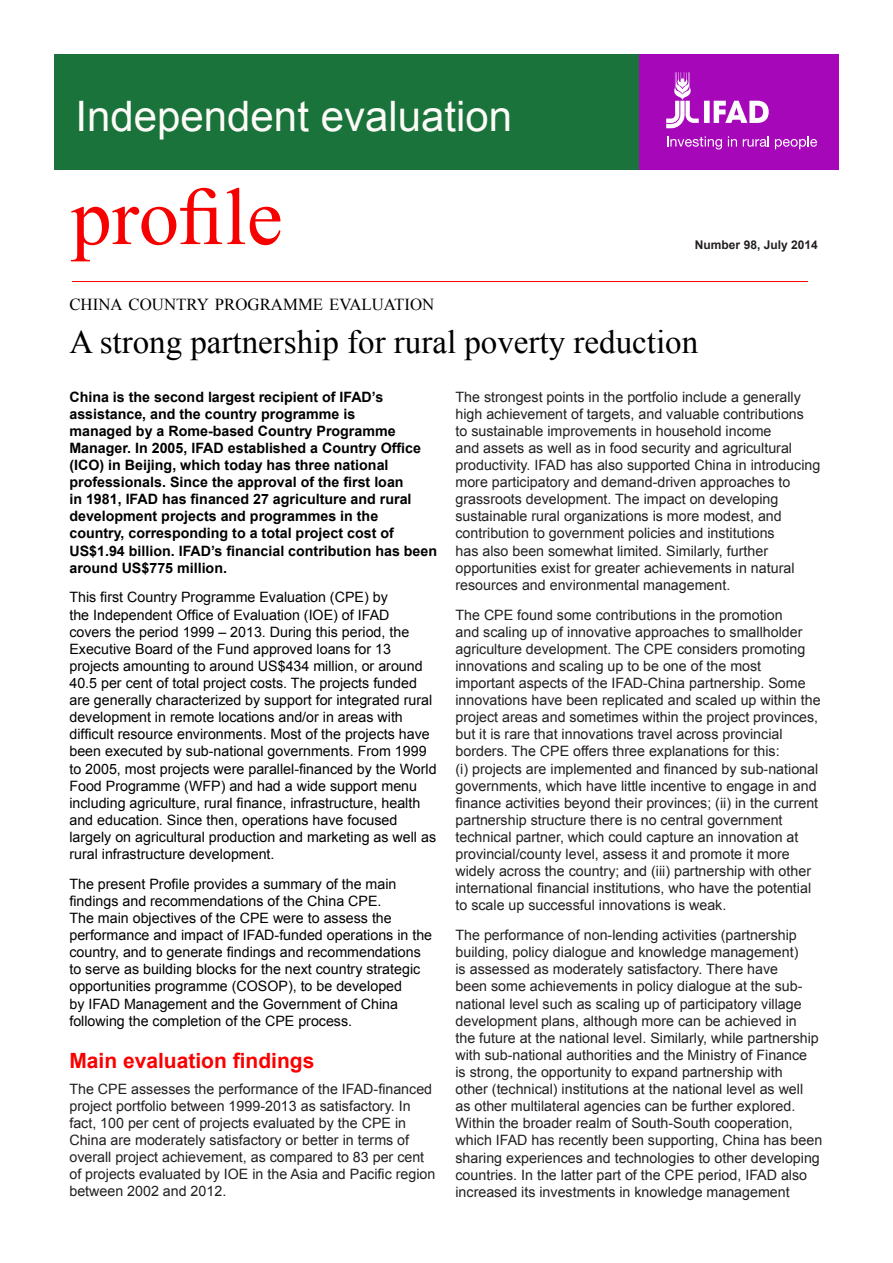
<style>
.page{position:relative;width:893px;height:1263px;background:#fff}
.page>*{position:absolute;margin:0;border:0;box-sizing:border-box;transform-origin:0 0}
.t1{font:81px "Times New Roman";color:#f60000}
.t2{font:42px "Arial";color:#fcfbf7}
.t3{font:33px "Times New Roman";color:#000}
.t4{font:700 21px "Arial";color:#fa0000}
.t5{font:16.8px "Times New Roman";color:#000}
.t6{font:14.25px/17.1px "Arial";color:#231f20}
.t7{font:14.25px/17.1px "Arial";color:#000}
.t8{font:700 14.25px/17.1px "Arial";color:#000}
.t9{font:700 12px "Arial";color:#231f20}
</style>
<div class="page">
<hr style="left:72px;top:281px;width:736px;height:1px;background:#fd0000">
<div style="left:54px;top:54px;width:586px;height:115px;background:#1a733a"></div>
<div style="left:640px;top:54px;width:199px;height:115px;background:#a608b9"></div>
<svg style="left:666px;top:72px;width:103px;height:56px"></svg>
<svg style="left:667px;top:136px;width:55px;height:13px"></svg>
<svg style="left:728px;top:136px;width:9px;height:11px"></svg>
<svg style="left:743px;top:136px;width:26px;height:11px"></svg>
<svg style="left:775px;top:136px;width:42px;height:13px"></svg>
<p class="t2" style="left:75px;top:89px;width:438px">Independent evaluation</p>
<p class="t1" style="left:71px;top:162px;width:213px">profile</p>
<p class="t9" style="left:695px;top:237px;width:124px">Number 98, July 2014</p>
<p class="t5" style="left:69px;top:293px;width:366px">CHINA COUNTRY PROGRAMME EVALUATION</p>
<p class="t3" style="left:69px;top:320px;width:630px">A strong partnership for rural poverty reduction</p>
<p class="t8" style="left:69px;top:388px;width:369px">China is the second largest recipient of IFAD’s assistance, and the country programme is<br>managed by a Rome-based Country Programme Manager. In 2005, IFAD established a Country Office (ICO) in Beijing, which today has three national professionals. Since the approval of the first loan<br>in 1981, IFAD has financed 27 agriculture and rural development projects and programmes in the<br>country, corresponding to a total project cost of US$1.94 billion. IFAD’s financial contribution has been around US$775 million.</p>
<p class="t7" style="left:69px;top:589px;width:369px">This first Country Programme Evaluation (CPE) by<br>the Independent Office of Evaluation (IOE) of IFAD<br>covers the period 1999 – 2013. During this period, the Executive Board of the Fund approved loans for 13 projects amounting to around US$434 million, or around 40.5 per cent of total project costs. The projects funded are generally characterized by support for integrated rural development in remote locations and/or in areas with difficult resource environments. Most of the projects have been executed by sub-national governments. From 1999 to 2005, most projects were parallel-financed by the World Food Programme (WFP) and had a wide support menu including agriculture, rural finance, infrastructure, health and education. Since then, operations have focused largely on agricultural production and marketing as well as rural infrastructure development.</p>
<p class="t7" style="left:69px;top:875px;width:364px">The present Profile provides a summary of the main findings and recommendations of the China CPE.<br>The main objectives of the CPE were to assess the performance and impact of IFAD-funded operations in the country, and to generate findings and recommendations to serve as building blocks for the next country strategic opportunities programme (COSOP), to be developed<br>by IFAD Management and the Government of China following the completion of the CPE process.</p>
<p class="t4" style="left:69px;top:1046px;width:247px">Main evaluation findings</p>
<p class="t6" style="left:69px;top:1080px;width:367px">The CPE assesses the performance of the IFAD-financed project portfolio between 1999-2013 as satisfactory. In fact, 100 per cent of projects evaluated by the CPE in China are moderately satisfactory or better in terms of overall project achievement, as compared to 83 per cent of projects evaluated by IOE in the Asia and Pacific region between 2002 and 2012.</p>
<p class="t6" style="left:455px;top:388px;width:366px">The strongest points in the portfolio include a generally high achievement of targets, and valuable contributions<br>to sustainable improvements in household income<br>and assets as well as in food security and agricultural productivity. IFAD has also supported China in introducing more participatory and demand-driven approaches to grassroots development. The impact on developing sustainable rural organizations is more modest, and contribution to government policies and institutions<br>has also been somewhat limited. Similarly, further opportunities exist for greater achievements in natural resources and environmental management.</p>
<p class="t6" style="left:455px;top:606px;width:367px">The CPE found some contributions in the promotion<br>and scaling up of innovative approaches to smallholder agriculture development. The CPE considers promoting innovations and scaling up to be one of the most important aspects of the IFAD-China partnership. Some innovations have been replicated and scaled up within the project areas and sometimes within the project provinces, but it is rare that innovations travel across provincial borders. The CPE offers three explanations for this:<br>(i) projects are implemented and financed by sub-national governments, which have little incentive to engage in and finance activities beyond their provinces; (ii) in the current partnership structure there is no central government technical partner, which could capture an innovation at provincial/county level, assess it and promote it more widely across the country; and (iii) partnership with other international financial institutions, who have the potential to scale up successful innovations is weak.</p>
<p class="t6" style="left:455px;top:927px;width:368px">The performance of non-lending activities (partnership building, policy dialogue and knowledge management)<br>is assessed as moderately satisfactory. There have<br>been some achievements in policy dialogue at the sub&shy;national level such as scaling up of participatory village development plans, although more can be achieved in<br>the future at the national level. Similarly, while partnership with sub-national authorities and the Ministry of Finance<br>is strong, the opportunity to expand partnership with<br>other (technical) institutions at the national level as well<br>as other multilateral agencies can be further explored.<br>Within the broader realm of South-South cooperation, which IFAD has recently been supporting, China has been sharing experiences and technologies to other developing countries. In the latter part of the CPE period, IFAD also increased its investments in knowledge management</p>
</div>
